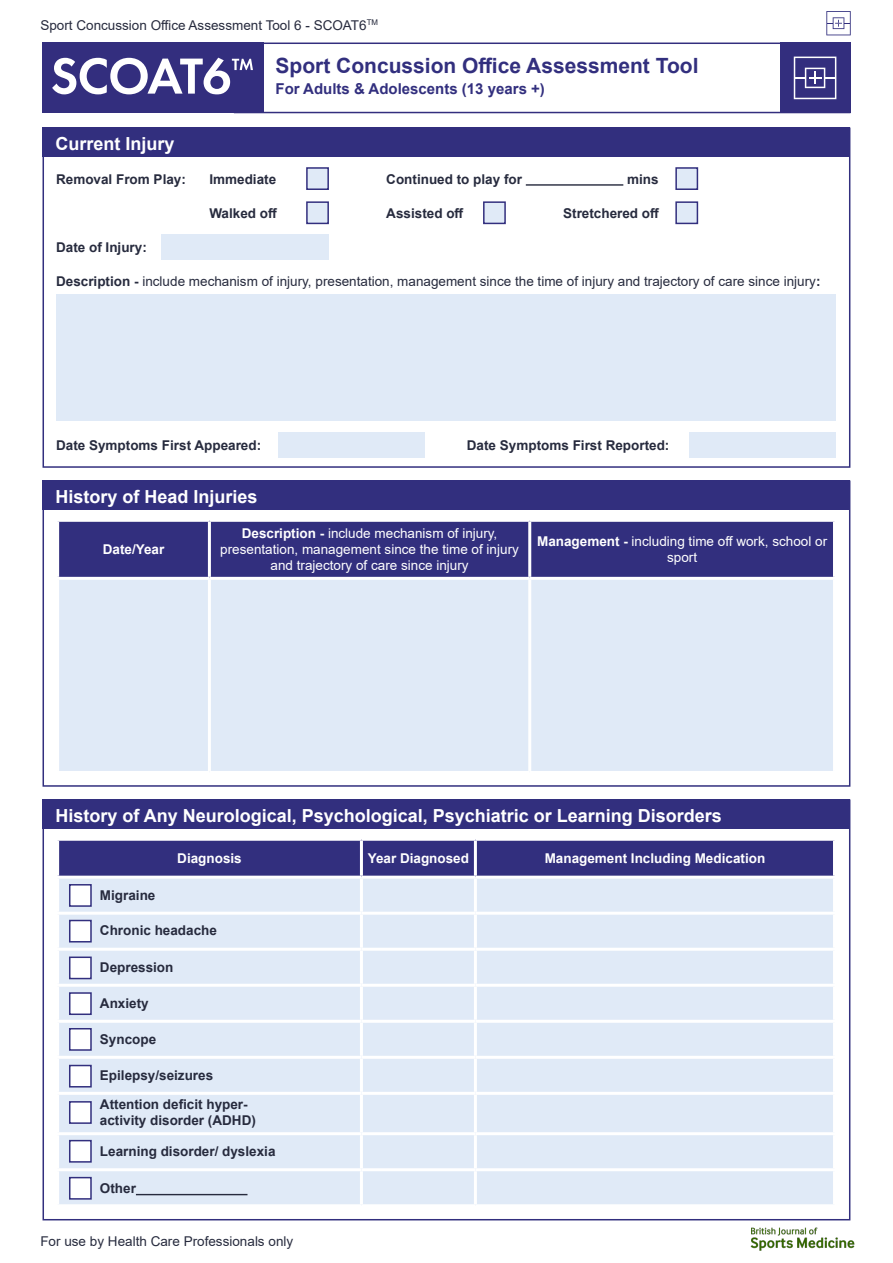
<style>
.page{position:relative;width:893px;height:1263px;background:#fff}
.page>*{position:absolute;margin:0;border:0;box-sizing:border-box;transform-origin:0 0}
.Title_banner_text{font:700 21px "Arial";color:#322f7e}
.Paragraph_bold{font:700 18px "Arial";color:#fff}
.Title_banner_small{font:700 15px "Arial";color:#322f7e}
.Paragraph_bold-2{font:700 13.5px/16.2px "Arial";color:#272b3e}
.Paragraph_bold-3{font:13.5px "Arial";color:#272b3e}
.Paragraph_bold-4{font:13.5px/16.2px "Arial";color:#fff;text-align:center}
.Table_headings{font:700 13.5px "Arial";color:#fff}
.s1{font-weight:700}
</style>
<div class="page">
<svg style="left:826px;top:11px;width:25px;height:24px"></svg>
<img style="left:744px;top:1220px;width:111px;height:31px">
<div style="left:43px;top:43px;width:221px;height:70px;background:#332e7e"></div>
<svg style="left:52px;top:43px;width:798px;height:70px"></svg>
<div style="left:161px;top:234px;width:168px;height:26px;background:#e0eaf7"></div>
<div style="left:278px;top:432px;width:147px;height:26px;background:#e0eaf7"></div>
<div style="left:689px;top:432px;width:147px;height:26px;background:#e0eaf7"></div>
<div style="left:306px;top:201px;width:23px;height:23px;background:#e0eaf7;border:2px solid #322f7e"></div>
<div style="left:675px;top:201px;width:23px;height:23px;background:#e0eaf7;border:2px solid #322f7e"></div>
<div style="left:675px;top:167px;width:23px;height:23px;background:#e0eaf7;border:2px solid #322f7e"></div>
<div style="left:306px;top:167px;width:23px;height:23px;background:#e0eaf7;border:2px solid #322f7e"></div>
<div style="left:483px;top:201px;width:23px;height:23px;background:#e0eaf7;border:2px solid #322f7e"></div>
<hr style="left:526px;top:184px;width:97px;height:2px;background:#272b3e">
<div style="left:56px;top:294px;width:780px;height:127px;background:#e0eaf7"></div>
<div style="left:43px;top:128px;width:807px;height:29px;background:#322f7e"></div>
<div style="left:59px;top:522px;width:774px;height:55px;background:#322f7e"></div>
<div style="left:59px;top:580px;width:774px;height:191px;background:#e0eaf7"></div>
<hr style="left:208px;top:522px;width:3px;height:55px;background:#fff">
<hr style="left:528px;top:522px;width:3px;height:55px;background:#fff">
<hr style="left:208px;top:580px;width:3px;height:191px;background:#fff">
<hr style="left:528px;top:580px;width:3px;height:191px;background:#fff">
<div style="left:43px;top:480px;width:807px;height:30px;background:#322f7e"></div>
<div style="left:43px;top:480px;width:807px;height:307px;border:2px solid #322f7e"></div>
<div style="left:59px;top:841px;width:774px;height:35px;background:#322f7e"></div>
<div style="left:59px;top:879px;width:774px;height:325px;background:#e0eaf7"></div>
<hr style="left:360px;top:841px;width:3px;height:35px;background:#fff">
<hr style="left:474px;top:841px;width:3px;height:35px;background:#fff">
<hr style="left:360px;top:879px;width:3px;height:33px;background:#fff">
<hr style="left:474px;top:879px;width:3px;height:33px;background:#fff">
<hr style="left:56px;top:912px;width:305px;height:3px;background:#fff">
<hr style="left:361px;top:912px;width:114px;height:3px;background:#fff">
<hr style="left:360px;top:915px;width:3px;height:33px;background:#fff">
<hr style="left:475px;top:912px;width:361px;height:3px;background:#fff">
<hr style="left:474px;top:915px;width:3px;height:33px;background:#fff">
<hr style="left:56px;top:948px;width:305px;height:3px;background:#fff">
<hr style="left:361px;top:948px;width:114px;height:3px;background:#fff">
<hr style="left:360px;top:951px;width:3px;height:33px;background:#fff">
<hr style="left:475px;top:948px;width:361px;height:3px;background:#fff">
<hr style="left:474px;top:951px;width:3px;height:33px;background:#fff">
<hr style="left:56px;top:984px;width:305px;height:3px;background:#fff">
<hr style="left:361px;top:984px;width:114px;height:3px;background:#fff">
<hr style="left:360px;top:987px;width:3px;height:33px;background:#fff">
<hr style="left:475px;top:984px;width:361px;height:3px;background:#fff">
<hr style="left:474px;top:987px;width:3px;height:33px;background:#fff">
<hr style="left:56px;top:1020px;width:305px;height:3px;background:#fff">
<hr style="left:361px;top:1020px;width:114px;height:3px;background:#fff">
<hr style="left:360px;top:1023px;width:3px;height:33px;background:#fff">
<hr style="left:475px;top:1020px;width:361px;height:3px;background:#fff">
<hr style="left:474px;top:1023px;width:3px;height:33px;background:#fff">
<hr style="left:56px;top:1056px;width:305px;height:3px;background:#fff">
<hr style="left:361px;top:1056px;width:114px;height:3px;background:#fff">
<hr style="left:360px;top:1059px;width:3px;height:33px;background:#fff">
<hr style="left:475px;top:1056px;width:361px;height:3px;background:#fff">
<hr style="left:474px;top:1059px;width:3px;height:33px;background:#fff">
<hr style="left:56px;top:1092px;width:305px;height:3px;background:#fff">
<hr style="left:361px;top:1092px;width:114px;height:3px;background:#fff">
<hr style="left:360px;top:1095px;width:3px;height:37px;background:#fff">
<hr style="left:475px;top:1092px;width:361px;height:3px;background:#fff">
<hr style="left:474px;top:1095px;width:3px;height:37px;background:#fff">
<hr style="left:56px;top:1132px;width:305px;height:3px;background:#fff">
<hr style="left:361px;top:1132px;width:114px;height:3px;background:#fff">
<hr style="left:360px;top:1135px;width:3px;height:33px;background:#fff">
<hr style="left:475px;top:1132px;width:361px;height:3px;background:#fff">
<hr style="left:474px;top:1135px;width:3px;height:33px;background:#fff">
<hr style="left:56px;top:1168px;width:305px;height:3px;background:#fff">
<hr style="left:361px;top:1168px;width:114px;height:3px;background:#fff">
<hr style="left:360px;top:1171px;width:3px;height:33px;background:#fff">
<hr style="left:475px;top:1168px;width:361px;height:3px;background:#fff">
<hr style="left:474px;top:1171px;width:3px;height:33px;background:#fff">
<div style="left:43px;top:799px;width:807px;height:30px;background:#322f7e"></div>
<div style="left:69px;top:884px;width:23px;height:23px;background:#fff;border:2px solid #322f7e"></div>
<div style="left:69px;top:1140px;width:23px;height:22px;background:#fff;border:2px solid #322f7e"></div>
<div style="left:69px;top:1177px;width:23px;height:22px;background:#fff;border:2px solid #322f7e"></div>
<div style="left:69px;top:1101px;width:23px;height:23px;background:#fff;border:2px solid #322f7e"></div>
<div style="left:69px;top:1065px;width:23px;height:22px;background:#fff;border:2px solid #322f7e"></div>
<div style="left:69px;top:1028px;width:23px;height:23px;background:#fff;border:2px solid #322f7e"></div>
<div style="left:69px;top:992px;width:23px;height:23px;background:#fff;border:2px solid #322f7e"></div>
<div style="left:69px;top:956px;width:23px;height:23px;background:#fff;border:2px solid #322f7e"></div>
<div style="left:69px;top:920px;width:23px;height:22px;background:#fff;border:2px solid #322f7e"></div>
<hr style="left:136px;top:1194px;width:111px;height:1px;background:#272b3e">
<p class="Paragraph_bold-3" style="left:40px;top:16px;width:339px">Sport Concussion Office Assessment Tool 6 - SCOAT6<sup>TM</sup></p>
<p class="Paragraph_bold" style="left:55px;top:131px;width:121px">Current Injury</p>
<p class="Title_banner_text" style="left:276px;top:51px;width:425px">Sport Concussion Office Assessment Tool</p>
<p class="Title_banner_small" style="left:276px;top:79px;width:271px">For Adults &amp; Adolescents (13 years +)</p>
<p class="Paragraph_bold-2" style="left:386px;top:171px;width:137px">Continued to play for</p>
<p class="Paragraph_bold-2" style="left:627px;top:171px;width:33px">mins</p>
<p class="Paragraph_bold-2" style="left:56px;top:171px;width:131px">Removal From Play:</p>
<p class="Paragraph_bold-2" style="left:209px;top:171px;width:68px">Immediate</p>
<p class="Paragraph_bold-2" style="left:209px;top:205px;width:69px">Walked off</p>
<p class="Paragraph_bold-2" style="left:386px;top:205px;width:79px">Assisted off</p>
<p class="Paragraph_bold-2" style="left:563px;top:205px;width:98px">Stretchered off</p>
<p class="Paragraph_bold-2" style="left:56px;top:239px;width:92px">Date of Injury:</p>
<p class="Paragraph_bold-3" style="left:56px;top:272px;width:766px"><span class="s1">Description -</span> include mechanism of injury, presentation, management since the time of injury and trajectory of care since injury<span class="s1">:</span></p>
<p class="Paragraph_bold-2" style="left:56px;top:437px;width:207px">Date Symptoms First Appeared:</p>
<p class="Paragraph_bold-2" style="left:467px;top:437px;width:204px">Date Symptoms First Reported:</p>
<p class="Paragraph_bold" style="left:55px;top:484px;width:204px">History of Head Injuries</p>
<p class="Table_headings" style="left:103px;top:540px;width:63px">Date/Year</p>
<p class="Paragraph_bold-4" style="left:220px;top:525px;width:300px"><span class="s1">Description -</span> include mechanism of injury, presentation, management since the time of injury and trajectory of care since injury</p>
<p class="Paragraph_bold-4" style="left:537px;top:533px;width:292px"><span class="s1">Management -</span> including time off work, school or sport</p>
<p class="Paragraph_bold" style="left:55px;top:803px;width:668px">History of Any Neurological, Psychological, Psychiatric or Learning Disorders</p>
<p class="Paragraph_bold-2" style="left:100px;top:887px;width:57px">Migraine</p>
<p class="Table_headings" style="left:177px;top:849px;width:66px">Diagnosis</p>
<p class="Table_headings" style="left:368px;top:849px;width:103px">Year Diagnosed</p>
<p class="Table_headings" style="left:545px;top:849px;width:222px">Management Including Medication</p>
<p class="Paragraph_bold-2" style="left:100px;top:923px;width:119px">Chronic headache</p>
<p class="Paragraph_bold-2" style="left:100px;top:959px;width:75px">Depression</p>
<p class="Paragraph_bold-2" style="left:100px;top:995px;width:50px">Anxiety</p>
<p class="Paragraph_bold-2" style="left:100px;top:1031px;width:58px">Syncope</p>
<p class="Paragraph_bold-2" style="left:100px;top:1068px;width:115px">Epilepsy/seizures</p>
<p class="Paragraph_bold-2" style="left:100px;top:1096px;width:158px">Attention deficit hyper&shy;activity disorder (ADHD)</p>
<p class="Paragraph_bold-2" style="left:100px;top:1143px;width:177px">Learning disorder/ dyslexia</p>
<p class="Paragraph_bold-2" style="left:100px;top:1180px;width:38px">Other</p>
<p class="Paragraph_bold-3" style="left:40px;top:1232px;width:254px">For use by Health Care Professionals only</p>
</div>
